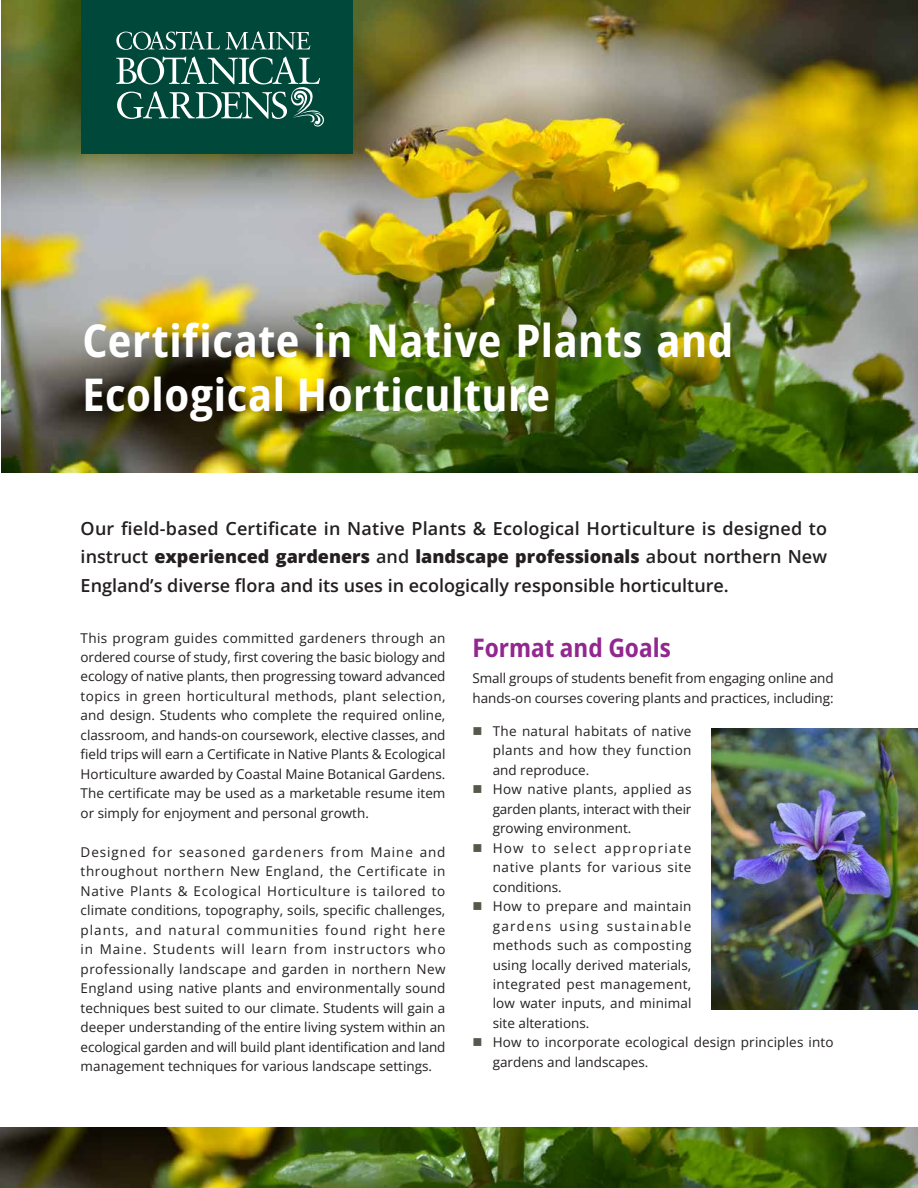
<style>
.page{position:relative;width:918px;height:1188px;background:#fff}
.page>*{position:absolute;margin:0;border:0;box-sizing:border-box;transform-origin:0 0}
.t1{font:700 semi-condensed 45px/54px "Open Sans";letter-spacing:.015em;color:#fff}
.t2{font:700 semi-condensed 25.5px "Open Sans";color:#92278f}
.t3{font:600 18px/28.5px "Open Sans";color:#231f20;text-align:justify}
.t4{font:13.5px/19.5px "Open Sans";color:#231f20;text-align:justify}
.s1{font-weight:800}
.s2{color:#58574b}
</style>
<div class="page">
<img style="left:1px;top:0;width:917px;height:472px">
<img style="left:0;top:1128px;width:918px;height:60px">
<div style="left:81px;top:0;width:272px;height:154px;background:#00483a"></div>
<svg style="left:116px;top:31px;width:195px;height:19px"></svg>
<svg style="left:116px;top:57px;width:208px;height:70px"></svg>
<img style="left:712px;top:729px;width:206px;height:280px">
<h1 class="t1" style="left:82px;top:313px;width:652px">Certificate in Native Plants and<br>Ecological Horticulture</h1>
<p class="t3" style="left:81px;top:513px;width:748px">Our field-based Certificate in Native Plants &amp; Ecological Horticulture is designed to instruct <span class="s1">experienced gardeners</span> and <span class="s1">landscape professionals</span> about northern New England’s diverse flora and its uses in ecologically responsible horticulture.</p>
<p class="t4" style="left:81px;top:628px;width:366px">This program guides committed gardeners through an ordered course of study, first covering the basic biology and ecology of native plants, then progressing toward advanced topics in green horticultural methods, plant selection, and design. Students who complete the required online, classroom, and hands-on coursework, elective classes, and field trips will earn a Certificate in Native Plants &amp; Ecological Horticulture awarded by Coastal Maine Botanical Gardens.<br>The certificate may be used as a marketable resume item or simply for enjoyment and personal growth.</p>
<p class="t4" style="left:81px;top:842px;width:366px">Designed for seasoned gardeners from Maine and throughout northern New England, the Certificate in Native Plants &amp; Ecological Horticulture is tailored to climate conditions, topography, soils, specific challenges, plants, and natural communities found right here in Maine. Students will learn from instructors who professionally landscape and garden in northern New England using native plants and environmentally sound techniques best suited to our climate. Students will gain a deeper understanding of the entire living system within an ecological garden and will build plant identification and land management techniques for various landscape settings.</p>
<h2 class="t2" style="left:472px;top:630px;width:200px">Format and Goals</h2>
<p class="t4" style="left:472px;top:668px;width:363px">Small groups of students benefit from engaging online and hands-on courses covering plants and practices, including:</p>
<p class="t4" style="left:493px;top:721px;width:200px;text-indent:-20px"><span class="s2">■</span> The natural habitats of native plants and how they function and reproduce.</p>
<p class="t4" style="left:493px;top:779px;width:200px;text-indent:-20px"><span class="s2">■</span> How native plants, applied as garden plants, interact with their growing environment.</p>
<p class="t4" style="left:493px;top:838px;width:200px;text-indent:-20px"><span class="s2">■</span> How to select appropriate native plants for various site conditions.</p>
<p class="t4" style="left:493px;top:896px;width:200px;text-indent:-20px"><span class="s2">■</span> How to prepare and maintain gardens using sustainable methods such as composting using locally derived materials, integrated pest management, low water inputs, and minimal site alterations.</p>
<p class="t4" style="left:493px;top:1032px;width:342px;text-indent:-20px"><span class="s2">■</span> How to incorporate ecological design principles into gardens and landscapes.</p>
</div>
